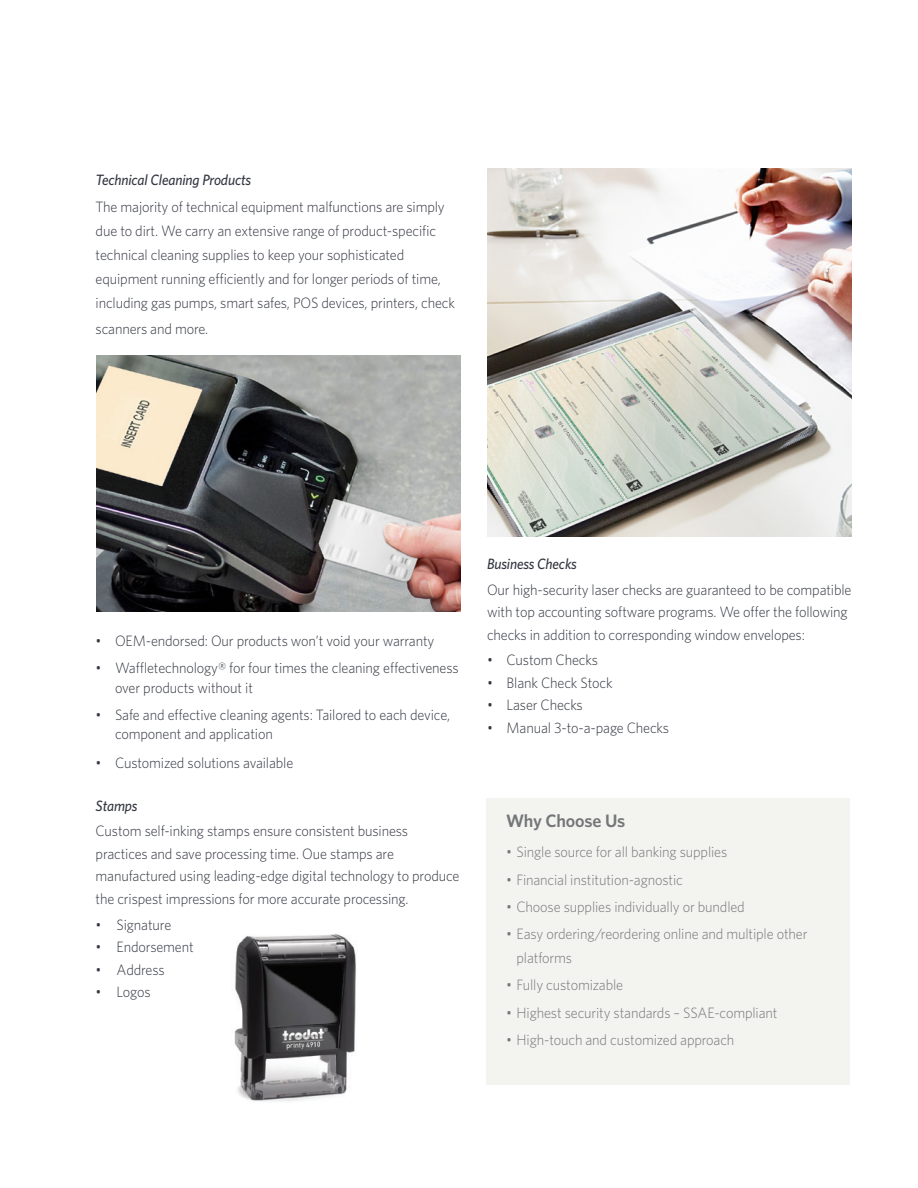
<style>
.page{position:relative;width:918px;height:1188px;background:#fff}
.page>*{position:absolute;margin:0;border:0;box-sizing:border-box;transform-origin:0 0}
.t1{font:600 18px "Whitney";letter-spacing:-.01em;color:#757679}
.t2{font:300 15px/22.5px "Whitney";letter-spacing:-.01em;color:#323640;scale:.96 1}
.t3{font:300 15px/24px "Whitney";letter-spacing:-.01em;color:#757679;scale:.96 1}
.t4{font:italic 500 15px "Whitney";letter-spacing:-.01em;color:#323640;scale:.96 1}
</style>
<div class="page">
<img style="left:487px;top:169px;width:365px;height:368px">
<img style="left:96px;top:356px;width:365px;height:256px">
<img style="left:234px;top:934px;width:122px;height:168px">
<div style="left:486px;top:799px;width:363px;height:286px;background:#f3f3ef"></div>
<p class="t4" style="left:96px;top:170px;width:164px">Technical Cleaning Products</p>
<p class="t2" style="left:96px;top:195px;width:376px;line-height:24px">The majority of technical equipment malfunctions are simply due to dirt. We carry an extensive range of product-specific technical cleaning supplies to keep your sophisticated equipment running efficiently and for longer periods of time, including gas pumps, smart safes, POS devices, printers, check</p>
<p class="t2" style="left:96px;top:317px;width:119px">scanners and more.</p>
<p class="t2" style="left:96px;top:629px;width:354px">• OEM-endorsed: Our products won’t void your warranty</p>
<p class="t2" style="left:115px;top:658px;width:359px;line-height:19.5px;text-indent:-19px">• Waffletechnology® for four times the cleaning effectiveness over products without it</p>
<p class="t2" style="left:115px;top:704px;width:351px;line-height:19.5px;text-indent:-19px">• Safe and effective cleaning agents: Tailored to each device, component and application</p>
<p class="t2" style="left:96px;top:751px;width:208px">• Customized solutions available</p>
<p class="t4" style="left:96px;top:796px;width:45px">Stamps</p>
<p class="t2" style="left:96px;top:820px;width:381px">Custom self-inking stamps ensure consistent business practices and save processing time. Oue stamps are manufactured using leading-edge digital technology to produce the crispest impressions for more accurate processing.</p>
<p class="t2" style="left:96px;top:913px;width:80px">• Signature</p>
<p class="t2" style="left:96px;top:935px;width:104px">• Endorsement</p>
<p class="t2" style="left:96px;top:958px;width:74px">• Address</p>
<p class="t2" style="left:96px;top:980px;width:59px">• Logos</p>
<p class="t4" style="left:487px;top:554px;width:95px">Business Checks</p>
<p class="t2" style="left:487px;top:578px;width:381px">Our high-security laser checks are guaranteed to be compatible with top accounting software programs. We offer the following checks in addition to corresponding window envelopes:</p>
<p class="t2" style="left:487px;top:649px;width:117px">• Custom Checks</p>
<p class="t2" style="left:487px;top:671px;width:132px">• Blank Check Stock</p>
<p class="t2" style="left:487px;top:694px;width:101px">• Laser Checks</p>
<p class="t2" style="left:487px;top:716px;width:191px">• Manual 3-to-a-page Checks</p>
<p class="t1" style="left:506px;top:808px;width:121px">Why Choose Us</p>
<p class="t3" style="left:506px;top:840px;width:232px">• Single source for all banking supplies</p>
<p class="t3" style="left:506px;top:867px;width:186px">• Financial institution-agnostic</p>
<p class="t3" style="left:506px;top:894px;width:250px">• Choose supplies individually or bundled</p>
<p class="t3" style="left:517px;top:921px;width:305px;text-indent:-10px">• Easy ordering/reordering online and multiple other platforms</p>
<p class="t3" style="left:506px;top:973px;width:124px">• Fully customizable</p>
<p class="t3" style="left:506px;top:1000px;width:284px">• Highest security standards – SSAE-compliant</p>
<p class="t3" style="left:506px;top:1027px;width:239px">• High-touch and customized approach</p>
</div>
